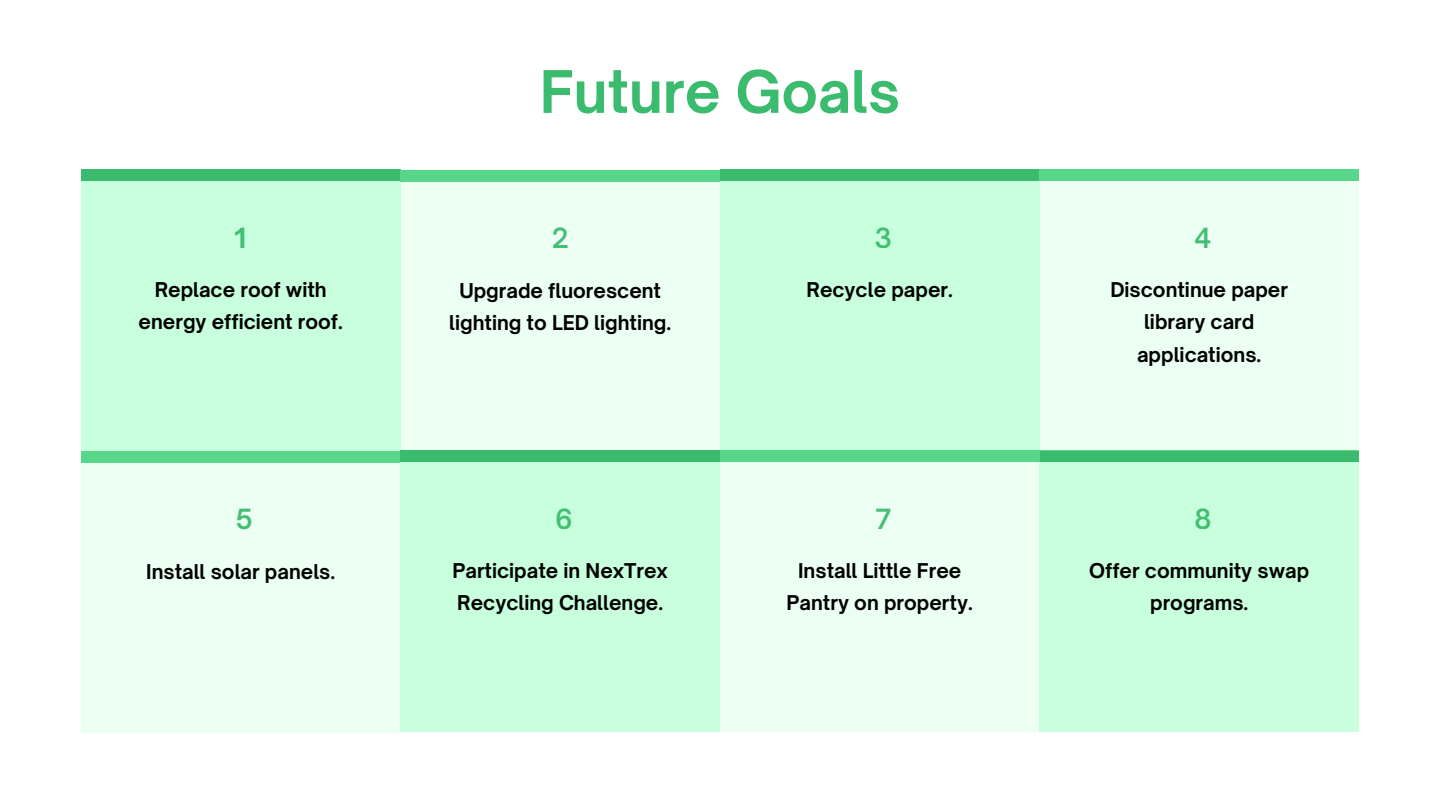
<style>
.page{position:relative;width:1440px;height:810px;background:#fff}
.page>*{position:absolute;margin:0;border:0;box-sizing:border-box;transform-origin:0 0}
.t1{font:700 56px "Open Sauce One";color:#3abb6d}
.t2{font:600 26.6px "Open Sauce One";color:#3abb6d}
.t3{font:700 26.6px "Open Sauce One";color:#3abb6d}
.t4{font:700 19.5px/32.2px "Open Sauce One";color:#000;text-align:center}
</style>
<div class="page">
<div style="left:81px;top:169px;width:319px;height:282px;background:#c8ffdc"></div>
<div style="left:400px;top:170px;width:320px;height:281px;background:#ecfff3"></div>
<div style="left:81px;top:451px;width:319px;height:281px;background:#ecfff3"></div>
<div style="left:81px;top:169px;width:319px;height:12px;background:#3abb6d"></div>
<div style="left:400px;top:170px;width:320px;height:12px;background:#58d68a"></div>
<div style="left:81px;top:451px;width:319px;height:12px;background:#58d68a"></div>
<div style="left:720px;top:169px;width:320px;height:282px;background:#c8ffdc"></div>
<div style="left:1040px;top:450px;width:319px;height:281px;background:#c8ffdc"></div>
<div style="left:400px;top:450px;width:320px;height:281px;background:#c8ffdc"></div>
<div style="left:720px;top:169px;width:320px;height:12px;background:#3abb6d"></div>
<div style="left:1040px;top:450px;width:319px;height:12px;background:#3abb6d"></div>
<div style="left:400px;top:450px;width:320px;height:12px;background:#3abb6d"></div>
<div style="left:1039px;top:169px;width:320px;height:282px;background:#ecfff3"></div>
<div style="left:720px;top:450px;width:319px;height:281px;background:#ecfff3"></div>
<div style="left:1040px;top:169px;width:319px;height:12px;background:#58d68a"></div>
<div style="left:720px;top:450px;width:320px;height:12px;background:#58d68a"></div>
<h2 class="t3" style="left:235px;top:221px;width:14px">1</h2>
<p class="t4" style="left:139px;top:274px;width:206px">Replace roof with energy efficient roof.</p>
<h2 class="t2" style="left:236px;top:503px;width:19px">5</h2>
<p class="t4" style="left:146px;top:555px;width:191px">Install solar panels.</p>
<h1 class="t1" style="left:540px;top:57px;width:362px">Future Goals</h1>
<h2 class="t2" style="left:552px;top:222px;width:19px">2</h2>
<p class="t4" style="left:449px;top:274px;width:223px">Upgrade fluorescent lighting to LED lighting.</p>
<h2 class="t2" style="left:555px;top:502px;width:19px">6</h2>
<p class="t4" style="left:452px;top:555px;width:217px;text-align:left">Participate in NexTrex<br>Recycling Challenge.</p>
<h2 class="t2" style="left:875px;top:221px;width:19px">3</h2>
<p class="t4" style="left:807px;top:274px;width:148px">Recycle paper.</p>
<h2 class="t2" style="left:875px;top:502px;width:17px">7</h2>
<p class="t4" style="left:787px;top:555px;width:188px">Install Little Free<br>Pantry on property.</p>
<h2 class="t2" style="left:1194px;top:221px;width:19px">4</h2>
<p class="t4" style="left:1110px;top:274px;width:179px">Discontinue paper library card applications.</p>
<h2 class="t2" style="left:1194px;top:502px;width:19px">8</h2>
<p class="t4" style="left:1089px;top:555px;width:221px">Offer community swap programs.</p>
</div>
